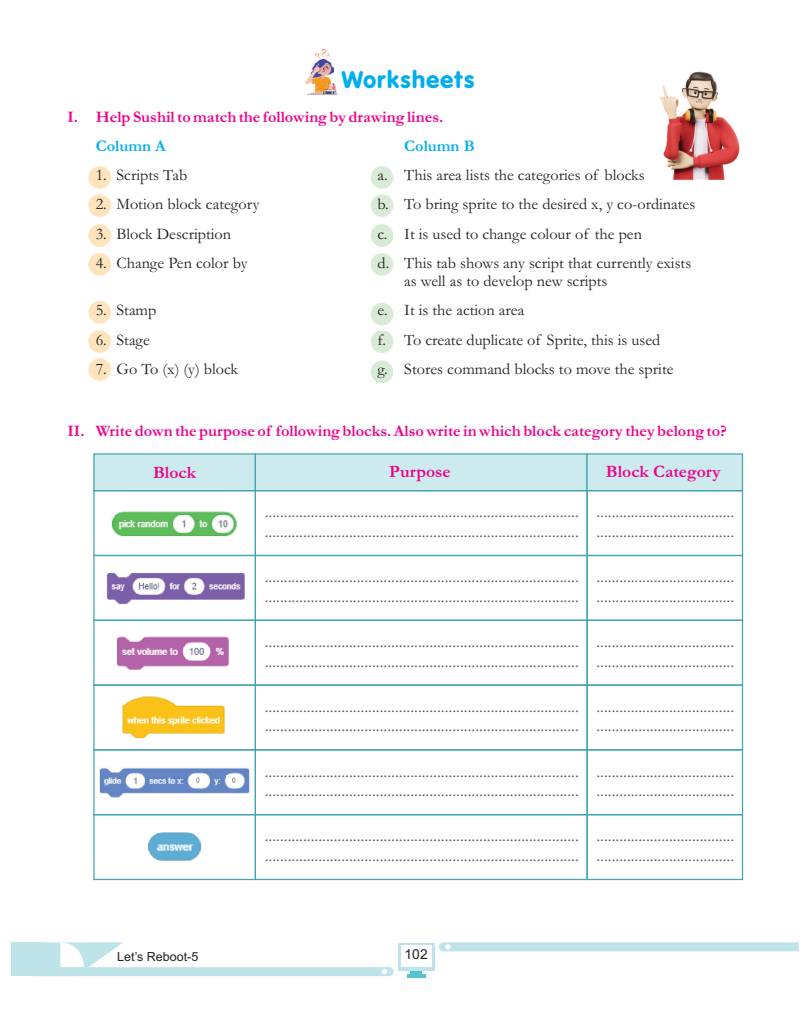
<style>
.page{position:relative;width:810px;height:1035px;background:#fff}
.page>*{position:absolute;margin:0;border:0;box-sizing:border-box;transform-origin:0 0}
.t1{font:25px "VAG Round";color:#00aeef}
.t2{font:italic 500 17.5px/19.8px "Garamond";color:#57585a}
.t3{font:italic 500 17.5px "Garamond";color:#ed028c}
.t4{font:italic 500 16.25px/18.2px "Garamond";color:#231f20}
.t5{font:italic 500 16.25px "Garamond";color:#ed028c}
.t6{font:italic 500 16.25px "Garamond";color:#00aeef}
.t7{font:13.75px "Arial";color:#231f20}
.t8{font:12.5px "Arial";color:#231f20}
</style>
<div class="page">
<div style="left:88px;top:166px;width:23px;height:23px;background:#fee4bd;border-radius:50%"></div>
<div style="left:88px;top:194px;width:23px;height:23px;background:#fee4bd;border-radius:50%"></div>
<div style="left:88px;top:224px;width:23px;height:23px;background:#fee4bd;border-radius:50%"></div>
<div style="left:88px;top:253px;width:23px;height:23px;background:#fee4bd;border-radius:50%"></div>
<div style="left:88px;top:301px;width:23px;height:23px;background:#fee4bd;border-radius:50%"></div>
<div style="left:88px;top:330px;width:23px;height:23px;background:#fee4bd;border-radius:50%"></div>
<div style="left:88px;top:358px;width:23px;height:23px;background:#fee4bd;border-radius:50%"></div>
<div style="left:371px;top:166px;width:22px;height:23px;background:#d8ebd6;border-radius:50%"></div>
<div style="left:371px;top:194px;width:22px;height:23px;background:#d8ebd6;border-radius:50%"></div>
<div style="left:371px;top:224px;width:22px;height:23px;background:#d8ebd6;border-radius:50%"></div>
<div style="left:371px;top:253px;width:22px;height:23px;background:#d8ebd6;border-radius:50%"></div>
<div style="left:371px;top:303px;width:22px;height:23px;background:#d8ebd6;border-radius:50%"></div>
<div style="left:371px;top:330px;width:22px;height:23px;background:#d8ebd6;border-radius:50%"></div>
<div style="left:371px;top:361px;width:22px;height:22px;background:#d8ebd6;border-radius:50%"></div>
<svg style="left:93px;top:453px;width:651px;height:39px;background:#c4e5e9"></svg>
<div style="left:586px;top:490px;width:157px;height:66px;border:1px solid #44a5ae"></div>
<img style="left:112px;top:511px;width:125px;height:25px">
<div style="left:93px;top:555px;width:163px;height:66px;border:1px solid #44a5ae"></div>
<img style="left:106px;top:573px;width:139px;height:32px">
<div style="left:93px;top:620px;width:163px;height:66px;border:1px solid #44a5ae"></div>
<img style="left:118px;top:636px;width:111px;height:34px">
<div style="left:93px;top:684px;width:163px;height:67px;border:1px solid #44a5ae"></div>
<img style="left:123px;top:696px;width:102px;height:43px">
<div style="left:93px;top:749px;width:163px;height:66px;border:1px solid #44a5ae"></div>
<img style="left:99px;top:768px;width:151px;height:29px">
<img style="left:191px;top:776px;width:14px;height:9px">
<img style="left:227px;top:776px;width:14px;height:9px">
<div style="left:93px;top:814px;width:163px;height:66px;border:1px solid #44a5ae"></div>
<img style="left:147px;top:832px;width:55px;height:29px">
<div style="left:255px;top:555px;width:333px;height:66px;border:1px solid #44a5ae"></div>
<div style="left:586px;top:684px;width:157px;height:67px;border:1px solid #44a5ae"></div>
<div style="left:255px;top:749px;width:333px;height:66px;border:1px solid #44a5ae"></div>
<div style="left:586px;top:749px;width:157px;height:66px;border:1px solid #44a5ae"></div>
<div style="left:255px;top:814px;width:333px;height:66px;border:1px solid #44a5ae"></div>
<div style="left:586px;top:814px;width:157px;height:66px;border:1px solid #44a5ae"></div>
<div style="left:586px;top:555px;width:157px;height:66px;border:1px solid #44a5ae"></div>
<div style="left:255px;top:620px;width:333px;height:66px;border:1px solid #44a5ae"></div>
<div style="left:586px;top:620px;width:157px;height:66px;border:1px solid #44a5ae"></div>
<img style="left:305px;top:49px;width:33px;height:46px">
<img style="left:659px;top:71px;width:81px;height:109px">
<div style="left:398px;top:943px;width:36px;height:28px;background:#bee4ea"></div>
<svg style="left:410px;top:971px;width:12px;height:3px"></svg>
<hr style="left:407px;top:974px;width:19px;height:3px;background:#54c5cf">
<div style="left:401px;top:945px;width:31px;height:21px;background:#fff"></div>
<svg style="left:439px;top:942px;width:360px;height:9px;background:#c1e5ea"></svg>
<svg style="left:43px;top:942px;width:351px;height:34px"></svg>
<div style="left:11px;top:942px;width:32px;height:34px;background:#bee4ea"></div>
<h1 class="t1" style="left:341px;top:70px;width:136px">Worksheets</h1>
<p class="t5" style="left:67px;top:111px;width:377px">I. Help Sushil to match the following by drawing lines.</p>
<p class="t6" style="left:96px;top:140px;width:72px">Column A</p>
<p class="t6" style="left:404px;top:140px;width:72px">Column B</p>
<p class="t4" style="left:96px;top:168px;width:93px">1. Scripts Tab</p>
<p class="t4" style="left:378px;top:168px;width:269px">a. This area lists the categories of blocks</p>
<p class="t4" style="left:96px;top:197px;width:165px">2. Motion block category</p>
<p class="t4" style="left:378px;top:197px;width:319px">b. To bring sprite to the desired x, y co-ordinates</p>
<p class="t4" style="left:96px;top:226px;width:137px">3. Block Description</p>
<p class="t4" style="left:378px;top:226px;width:266px">c. It is used to change colour of the pen</p>
<p class="t4" style="left:96px;top:256px;width:153px">4. Change Pen color by</p>
<p class="t4" style="left:404px;top:256px;width:289px;text-indent:-27px">d. This tab shows any script that currently exists as well as to develop new scripts</p>
<p class="t4" style="left:96px;top:303px;width:62px">5. Stamp</p>
<p class="t4" style="left:378px;top:303px;width:148px">e. It is the action area</p>
<p class="t4" style="left:96px;top:332px;width:56px">6. Stage</p>
<p class="t4" style="left:378px;top:332px;width:284px">f. To create duplicate of Sprite, this is used</p>
<p class="t4" style="left:96px;top:362px;width:144px">7. Go To (x) (y) block</p>
<p class="t4" style="left:378px;top:362px;width:297px">g. Stores command blocks to move the sprite</p>
<p class="t5" style="left:67px;top:426px;width:661px">II. Write down the purpose of following blocks. Also write in which block category they belong to?</p>
<p class="t3" style="left:153px;top:467px;width:45px">Block</p>
<p class="t3" style="left:389px;top:465px;width:63px">Purpose</p>
<p class="t2" style="left:265px;top:504px;width:316px">.................................................................................. ..................................................................................</p>
<p class="t3" style="left:606px;top:465px;width:116px">Block Category</p>
<p class="t2" style="left:596px;top:504px;width:139px">.................................... ....................................</p>
<p class="t2" style="left:265px;top:569px;width:316px">.................................................................................. ..................................................................................</p>
<p class="t2" style="left:596px;top:569px;width:139px">.................................... ....................................</p>
<p class="t2" style="left:265px;top:634px;width:316px">.................................................................................. ..................................................................................</p>
<p class="t2" style="left:596px;top:634px;width:139px">.................................... ....................................</p>
<p class="t2" style="left:265px;top:698px;width:316px">.................................................................................. ..................................................................................</p>
<p class="t2" style="left:596px;top:698px;width:139px">.................................... ....................................</p>
<p class="t2" style="left:265px;top:763px;width:316px">.................................................................................. ..................................................................................</p>
<p class="t2" style="left:596px;top:763px;width:139px">.................................... ....................................</p>
<p class="t2" style="left:265px;top:828px;width:316px">.................................................................................. ..................................................................................</p>
<p class="t2" style="left:596px;top:828px;width:139px">.................................... ....................................</p>
<p class="t8" style="left:117px;top:952px;width:83px">Let’s Reboot-5</p>
<p class="t7" style="left:404px;top:949px;width:25px">102</p>
</div>
